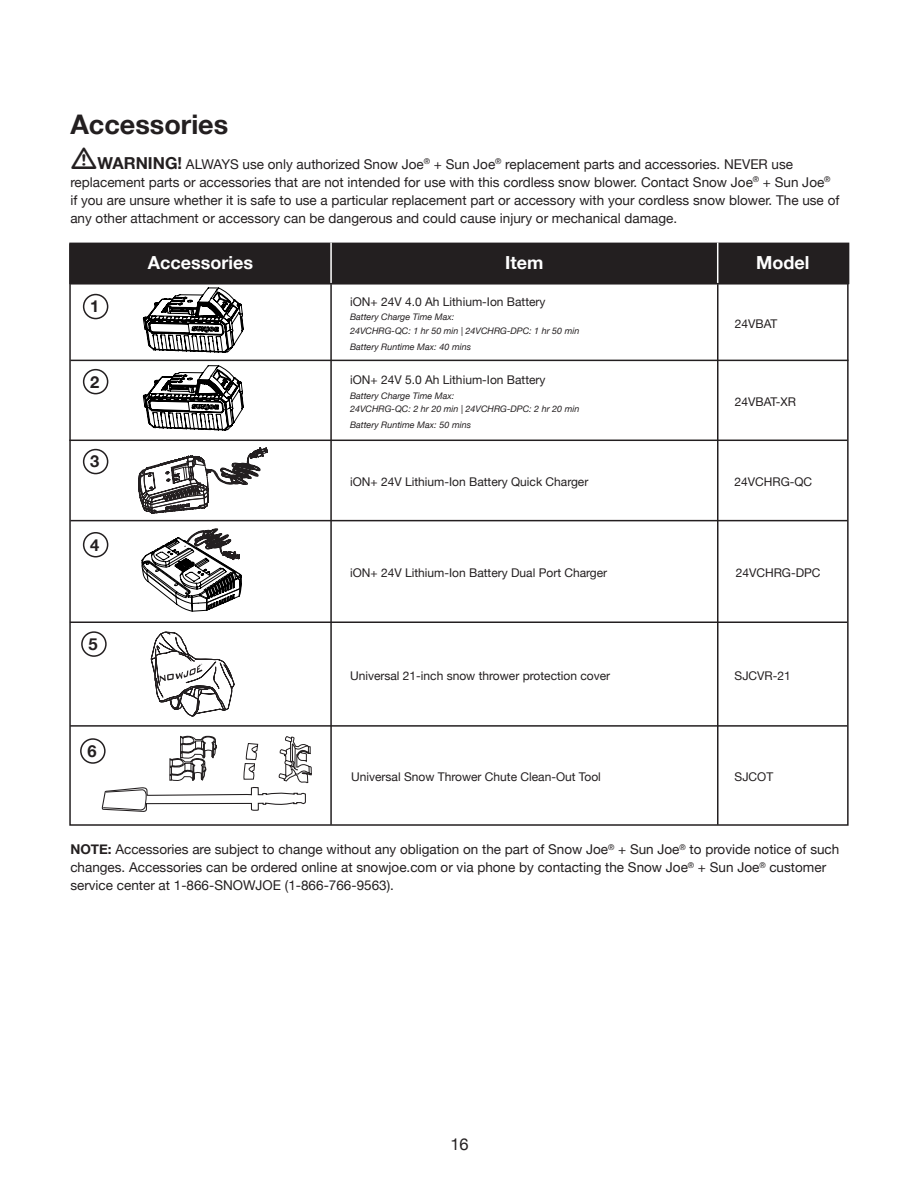
<style>
.page{position:relative;width:918px;height:1188px;background:#fff}
.page>*{position:absolute;margin:0;border:0;box-sizing:border-box;transform-origin:0 0}
.t1{font:700 27px "Helvetica Neue";color:#231f20}
.t2{font:700 18px "Helvetica Neue";color:#fff}
.t3{font:700 16.5px "Helvetica Neue";color:#231f20}
.t4{font:16.5px "Helvetica Neue";color:#231f20}
.t5{font:13.5px/18px "Helvetica Neue";color:#231f20}
.t6{font:12px "Helvetica Neue";color:#231f20}
.t7{font:italic 9px/13.8px "Helvetica Neue";color:#231f20}
.s1{font-weight:700;font-size:16.5px}
.s2{font-weight:700}
</style>
<div class="page">
<svg style="left:82px;top:242px;width:56px;height:233px"></svg>
<div style="left:70px;top:243px;width:779px;height:40px;background:#231f20"></div>
<hr style="left:330px;top:284px;width:2px;height:541px;background:#231f20">
<hr style="left:717px;top:283px;width:2px;height:542px;background:#231f20">
<hr style="left:330px;top:243px;width:2px;height:41px;background:#fff">
<hr style="left:717px;top:243px;width:1px;height:41px;background:#fff">
<div style="left:83px;top:294px;width:25px;height:25px;border:2px solid #231f20;border-radius:50%"></div>
<div style="left:83px;top:369px;width:25px;height:25px;border:2px solid #231f20;border-radius:50%"></div>
<div style="left:83px;top:449px;width:25px;height:25px;border:2px solid #231f20;border-radius:50%"></div>
<div style="left:83px;top:532px;width:25px;height:25px;border:2px solid #231f20;border-radius:50%"></div>
<div style="left:81px;top:631px;width:26px;height:26px;border:2px solid #231f20;border-radius:50%"></div>
<hr style="left:70px;top:283px;width:778px;height:1px;background:#231f20">
<hr style="left:69px;top:440px;width:778px;height:1px;background:#231f20">
<hr style="left:70px;top:360px;width:778px;height:1px;background:#231f20">
<svg style="left:138px;top:242px;width:130px;height:272px"></svg>
<div style="left:80px;top:738px;width:26px;height:26px;border:2px solid #231f20;border-radius:50%"></div>
<hr style="left:70px;top:520px;width:778px;height:1px;background:#231f20">
<hr style="left:70px;top:621px;width:777px;height:2px;background:#231f20">
<hr style="left:70px;top:725px;width:777px;height:2px;background:#231f20">
<svg style="left:142px;top:528px;width:100px;height:84px"></svg>
<svg style="left:151px;top:632px;width:83px;height:84px"></svg>
<svg style="left:101px;top:735px;width:211px;height:77px"></svg>
<h1 class="t1" style="left:70px;top:104px;width:159px">Accessories</h1>
<p class="t5" style="left:70px;top:156px;width:771px;text-indent:27px"><span class="s1">WARNING!</span> ALWAYS use only authorized Snow Joe<sup>®</sup> + Sun Joe<sup>®</sup> replacement parts and accessories. NEVER use replacement parts or accessories that are not intended for use with this cordless snow blower. Contact Snow Joe<sup>®</sup> + Sun Joe<sup>® </sup>if you are unsure whether it is safe to use a particular replacement part or accessory with your cordless snow blower. The use of any other attachment or accessory can be dangerous and could cause injury or mechanical damage.</p>
<p class="t3" style="left:90px;top:294px;width:11px">1</p>
<p class="t3" style="left:90px;top:369px;width:11px">2</p>
<p class="t3" style="left:90px;top:449px;width:11px">3</p>
<p class="t3" style="left:90px;top:532px;width:11px">4</p>
<p class="t3" style="left:89px;top:631px;width:11px">5</p>
<p class="t3" style="left:88px;top:738px;width:11px">6</p>
<h2 class="t2" style="left:148px;top:248px;width:107px">Accessories</h2>
<h2 class="t2" style="left:505px;top:248px;width:40px">Item</h2>
<h2 class="t2" style="left:756px;top:248px;width:55px">Model</h2>
<p class="t6" style="left:350px;top:293px;width:197px">iON+ 24V 4.0 Ah Lithium-Ion Battery</p>
<p class="t7" style="left:350px;top:311px;width:231px">Battery Charge Time Max:<br>24VCHRG-QC: 1 hr 50 min | 24VCHRG-DPC: 1 hr 50 min</p>
<p class="t7" style="left:350px;top:340px;width:122px">Battery Runtime Max: 40 mins</p>
<p class="t6" style="left:350px;top:371px;width:197px">iON+ 24V 5.0 Ah Lithium-Ion Battery</p>
<p class="t7" style="left:350px;top:389px;width:231px">Battery Charge Time Max:<br>24VCHRG-QC: 2 hr 20 min | 24VCHRG-DPC: 2 hr 20 min</p>
<p class="t7" style="left:350px;top:418px;width:122px">Battery Runtime Max: 50 mins</p>
<p class="t6" style="left:735px;top:315px;width:44px">24VBAT</p>
<p class="t6" style="left:735px;top:393px;width:63px">24VBAT-XR</p>
<p class="t6" style="left:350px;top:473px;width:240px">iON+ 24V Lithium-Ion Battery Quick Charger</p>
<p class="t6" style="left:734px;top:473px;width:79px">24VCHRG-QC</p>
<p class="t6" style="left:350px;top:564px;width:259px">iON+ 24V Lithium-Ion Battery Dual Port Charger</p>
<p class="t6" style="left:736px;top:564px;width:86px">24VCHRG-DPC</p>
<p class="t6" style="left:350px;top:667px;width:262px">Universal 21-inch snow thrower protection cover</p>
<p class="t6" style="left:735px;top:667px;width:58px">SJCVR-21</p>
<p class="t6" style="left:351px;top:768px;width:251px">Universal Snow Thrower Chute Clean-Out Tool</p>
<p class="t6" style="left:735px;top:768px;width:40px">SJCOT</p>
<p class="t5" style="left:70px;top:841px;width:771px"><span class="s2">NOTE:</span> Accessories are subject to change without any obligation on the part of Snow Joe<sup>®</sup> + Sun Joe<sup>®</sup> to provide notice of such changes. Accessories can be ordered online at snowjoe.com or via phone by contacting the Snow Joe<sup>®</sup> + Sun Joe<sup>®</sup> customer service center at 1-866-SNOWJOE (1-866-766-9563).</p>
<p class="t4" style="left:450px;top:1132px;width:20px">16</p>
</div>
